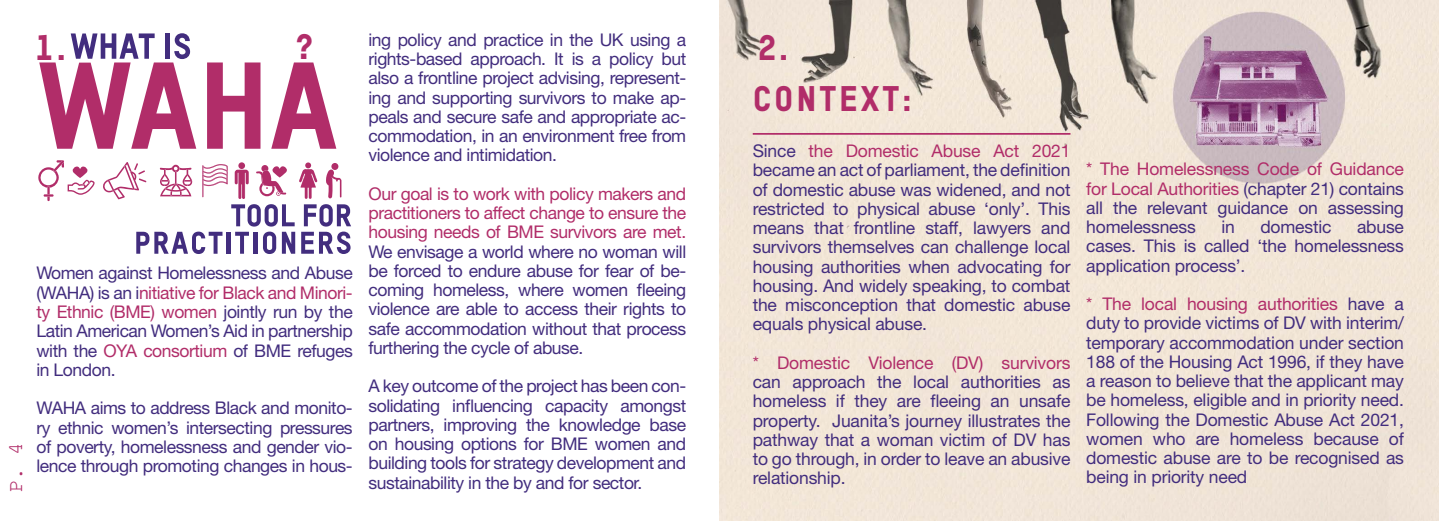
<style>
.page{position:relative;width:1439px;height:521px;background:#fff}
.page>*{position:absolute;margin:0;border:0;box-sizing:border-box;transform-origin:0 0}
.t1{font:35px "TSTARPRO Headline";letter-spacing:.08em;color:#b12d69}
.t2{font:21px "Courier New";color:#b12d69}
.t3{font:17.5px/19.2px "Helvetica Neue LT Std";letter-spacing:-.025em;color:#422d7e;text-align:justify}
.t4{font:17.5px/19.2px "Helvetica Neue LT Std";letter-spacing:-.025em;color:#b12d69;text-align:justify}
.s1{color:#b12d69}
</style>
<div class="page">
<img style="left:719px;top:0;width:720px;height:521px">
<svg style="left:38px;top:160px;width:57px;height:41px"></svg>
<svg style="left:103px;top:162px;width:248px;height:92px"></svg>
<svg style="left:207px;top:62px;width:53px;height:87px"></svg>
<svg style="left:271px;top:62px;width:65px;height:87px"></svg>
<hr style="left:753px;top:133px;width:317px;height:2px;background:#b12d69">
<svg style="left:39px;top:33px;width:157px;height:116px"></svg>
<p class="t2" style="left:2px;top:493px;width:52px;rotate:-90deg">P. 4</p>
<p class="t3" style="left:368px;top:30px;width:319px">ing policy and practice in the UK using a rights-based approach. It is a policy but also a frontline project advising, represent&shy;ing and supporting survivors to make ap&shy;peals and secure safe and appropriate ac&shy;commodation, in an environment free from violence and intimidation.</p>
<p class="t4" style="left:368px;top:184px;width:319px">Our goal is to work with policy makers and practitioners to affect change to ensure the housing needs of BME survivors are met.</p>
<p class="t3" style="left:368px;top:241px;width:319px">We envisage a world where no woman will be forced to endure abuse for fear of be&shy;coming homeless, where women fleeing violence are able to access their rights to safe accommodation without that process furthering the cycle of abuse.</p>
<p class="t3" style="left:368px;top:376px;width:319px">A key outcome of the project has been con&shy;solidating influencing capacity amongst partners, improving the knowledge base on housing options for BME women and building tools for strategy development and sustainability in the by and for sector.</p>
<h1 class="t1" style="left:35px;top:26px;width:33px">1.</h1>
<h1 class="t1" style="left:297px;top:24px;width:17px">?</h1>
<h1 class="t1" style="left:758px;top:26px;width:32px">2.</h1>
<h1 class="t1" style="left:753px;top:77px;width:161px">CONTEXT:</h1>
<p class="t3" style="left:753px;top:141px;width:319px">Since <span class="s1">the Domestic Abuse Act 2021 </span>became an act of parliament, the definition of domestic abuse was widened, and not restricted to physical abuse ‘only’. This means that frontline staff, lawyers and survivors themselves can challenge local housing authorities when advocating for housing. And widely speaking, to combat the misconception that domestic abuse equals physical abuse.</p>
<p class="t4" style="left:753px;top:353px;width:319px">* Domestic Violence (DV) survivors</p>
<p class="t3" style="left:753px;top:372px;width:319px">can approach the local authorities as homeless if they are fleeing an unsafe property. Juanita’s journey illustrates the pathway that a woman victim of DV has to go through, in order to leave an abusive relationship.</p>
<p class="t3" style="left:36px;top:263px;width:318px">Women against Homelessness and Abuse (WAHA) is an i<span class="s1">nitiative for Black and Minori&shy;ty Ethnic (BME) women</span> jointly run by the Latin American Women’s Aid in partnership with the <span class="s1">OYA consortium</span> of BME refuges in London.</p>
<p class="t3" style="left:36px;top:398px;width:318px">WAHA aims to address Black and monito&shy;ry ethnic women’s intersecting pressures of poverty, homelessness and gender vio&shy;lence through promoting changes in hous-</p>
<p class="t3" style="left:1086px;top:159px;width:319px"><span class="s1">* The Homelessness Code of Guidance for Local Authorities</span> (chapter 21) contains all the relevant guidance on assessing homelessness</p>
<p class="t3" style="left:1086px;top:217px;width:319px;text-indent:271px">abuse cases. This is called ‘the homelessness application process’.</p>
<p class="t3" style="left:1086px;top:294px;width:319px"><span class="s1">* The local housing authorities</span> have a duty to provide victims of DV with interim/ temporary accommodation under section 188 of the Housing Act 1996, if they have a reason to believe that the applicant may be homeless, eligible and in priority need.<br>Following the Domestic Abuse Act 2021, women who are homeless because of domestic abuse are to be recognised as being in priority need</p>
<p class="t3" style="left:1221px;top:217px;width:15px">in</p>
<p class="t3" style="left:1260px;top:217px;width:73px">domestic</p>
</div>
